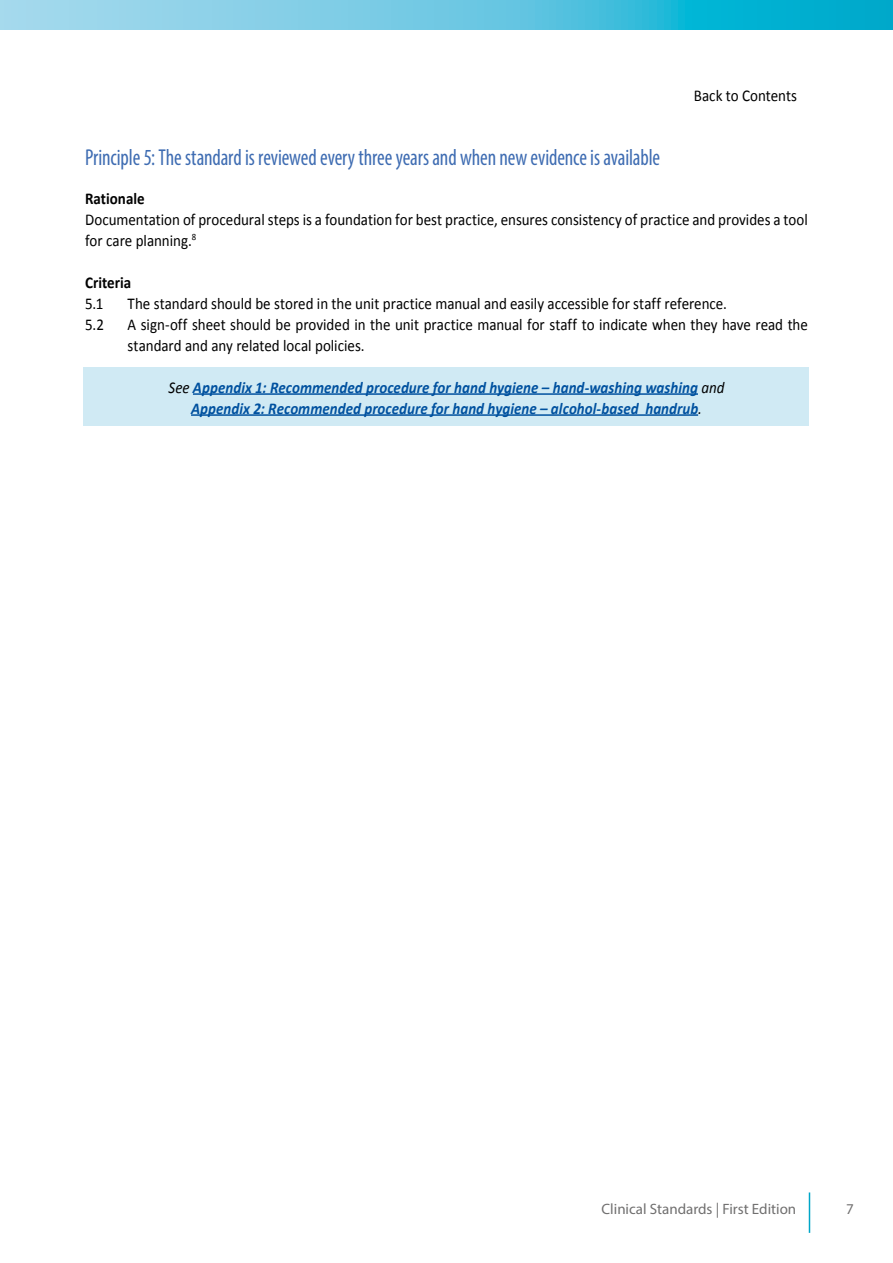
<style>
.page{position:relative;width:893px;height:1263px;background:#fff}
.page>*{position:absolute;margin:0;border:0;box-sizing:border-box;transform-origin:0 0}
.t1{font:condensed 23.1px "Myriad Pro";letter-spacing:-.005em;color:#3e6cb2;scale:.91 1}
.t2{font:16.5px/21px "Calibri";color:#000;scale:.91 1}
.t3{font:italic 700 16.5px/21px "Calibri";color:#00519f;text-align:center;scale:.91 1}
.t4{font:700 16.5px "Calibri";color:#000;scale:.91 1}
.t5{font:15px "Myriad Pro";color:#706f6f}
.s1{font-weight:400;color:#000}
</style>
<div class="page">
<hr style="left:809px;top:1192px;width:1px;height:41px;background:#00a6c8">
<svg style="left:0;top:0;width:893px;height:30px;background:#5ac4df"></svg>
<div style="left:84px;top:367px;width:725px;height:59px;background:#d0eaf4"></div>
<hr style="left:193px;top:393px;width:505px;height:2px;background:#00519f">
<hr style="left:191px;top:414px;width:507px;height:2px;background:#00519f">
<p class="t2" style="left:694px;top:85px;width:115px">Back to Contents</p>
<h1 class="t1" style="left:85px;top:143px;width:633px">Principle 5: The standard is reviewed every three years and when new evidence is available</h1>
<p class="t4" style="left:85px;top:188px;width:67px">Rationale</p>
<p class="t2" style="left:85px;top:209px;width:796px">Documentation of procedural steps is a foundation for best practice, ensures consistency of practice and provides a tool for care planning.<sup>8</sup></p>
<p class="t4" style="left:85px;top:272px;width:52px">Criteria</p>
<p class="t2" style="left:85px;top:293px;width:22px">5.1</p>
<p class="t2" style="left:128px;top:293px;width:660px">The standard should be stored in the unit practice manual and easily accessible for staff reference.</p>
<p class="t2" style="left:85px;top:314px;width:22px">5.2</p>
<p class="t2" style="left:128px;top:314px;width:749px">A sign-off sheet should be provided in the unit practice manual for staff to indicate when they have read the standard and any related local policies.</p>
<p class="t3" style="left:169px;top:377px;width:612px"><span class="s1">See</span> Appendix 1: Recommended procedure for hand hygiene – hand-washing washing <span class="s1">and<br></span>Appendix 2: Recommended procedure for hand hygiene – alcohol-based handrub<span class="s1">.</span></p>
<p class="t5" style="left:602px;top:1200px;width:196px">Clinical Standards | First Edition</p>
<p class="t5" style="left:846px;top:1200px;width:9px">7</p>
</div>
